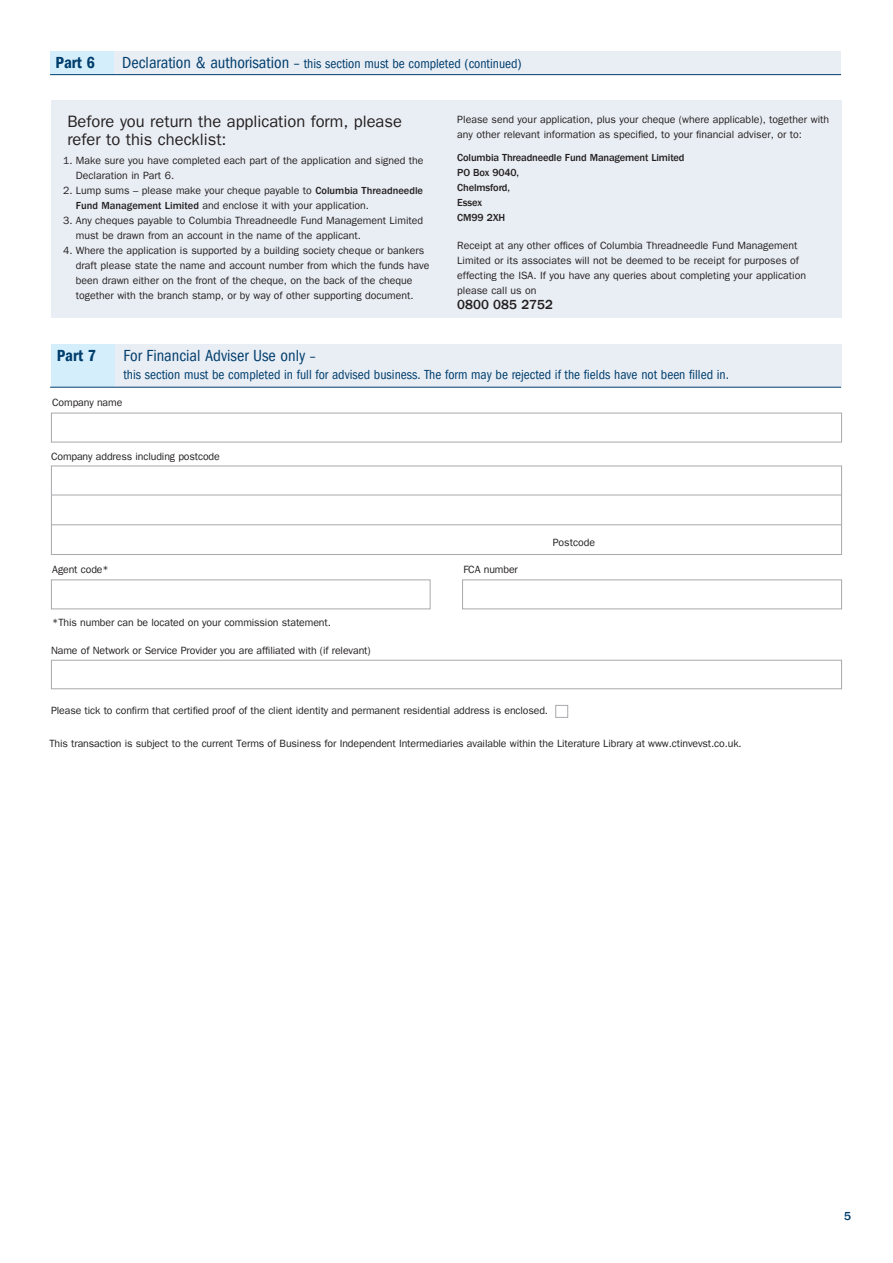
<style>
.page{position:relative;width:893px;height:1263px;background:#fff}
.page>*{position:absolute;margin:0;border:0;box-sizing:border-box;transform-origin:0 0}
.t1{font:16.5px/18px "ITC Frank Gofor Ameriprise";color:#231f20}
.t2{font:condensed 16.5px "ITC Frank Gofor Ameriprise";color:#003d6d}
.t3{font:16.5px "ITC Frank Gofor Ameriprise Dm Cn";color:#003d6d}
.t4{font:condensed 13.5px "ITC Frank Gofor Ameriprise";color:#003d6d}
.t5{font:500 13.5px "ITC Frank Gofor Ameriprise";color:#231f20}
.Text{font:500 12px "ITC Frank Gofor Ameriprise";color:#003d6d}
.t6{font:10.5px/15px "ITC Frank Gofor Ameriprise";color:#231f20}
.t7{font:500 10.5px "ITC Frank Gofor Ameriprise";letter-spacing:-.015em;color:#231f20}
.s1{font-size:16.5px}
.s2{font-size:15px}
.s3{font-weight:500}
</style>
<div class="page">
<div style="left:51px;top:413px;width:791px;height:29px;background:#fff;border:1px solid #a8a9ad"></div>
<div style="left:51px;top:579px;width:379px;height:30px;background:#fff;border:1px solid #a8a9ad"></div>
<div style="left:462px;top:579px;width:380px;height:30px;background:#fff;border:1px solid #a8a9ad"></div>
<div style="left:51px;top:466px;width:791px;height:89px;background:#fff;border:1px solid #a8a9ad"></div>
<hr style="left:51px;top:495px;width:791px;height:1px;background:#a8a9ad">
<hr style="left:51px;top:524px;width:791px;height:1px;background:#a8a9ad">
<div style="left:51px;top:660px;width:791px;height:29px;background:#fff;border:1px solid #a8a9ad"></div>
<div style="left:51px;top:344px;width:791px;height:43px;background:#e9eef4"></div>
<div style="left:51px;top:344px;width:64px;height:43px;background:#d4effb"></div>
<div style="left:555px;top:705px;width:13px;height:13px;background:#fff;border:1px solid #a8a9ad"></div>
<div style="left:51px;top:100px;width:791px;height:218px;background:#e9eef4"></div>
<div style="left:102px;top:51px;width:739px;height:23px;background:#e9eef4"></div>
<div style="left:50px;top:51px;width:64px;height:23px;background:#d4effb"></div>
<hr style="left:50px;top:74px;width:791px;height:1px;background:#003d6d">
<hr style="left:50px;top:387px;width:791px;height:1px;background:#003d6d">
<p class="t3" style="left:56px;top:53px;width:41px">Part 6</p>
<p class="t4" style="left:122px;top:56px;width:401px"><span class="s1">Declaration &amp; authorisation</span> <span class="s2">–</span> this section must be completed (continued)</p>
<p class="t1" style="left:67px;top:112px;width:336px">Before you return the application form, please refer to this checklist:</p>
<p class="t6" style="left:76px;top:153px;width:349px;text-indent:-13px">1. Make sure you have completed each part of the application and signed the<br>Declaration in Part 6.</p>
<p class="t6" style="left:76px;top:183px;width:349px;text-indent:-13px">2. Lump sums – please make your cheque payable to <span class="s3">Columbia Threadneedle<br>Fund Management Limited</span> and enclose it with your application.</p>
<p class="t6" style="left:76px;top:213px;width:349px;text-indent:-13px">3. Any cheques payable to Columbia Threadneedle Fund Management Limited must be drawn from an account in the name of the applicant.</p>
<p class="t6" style="left:76px;top:243px;width:355px;text-indent:-13px">4. Where the application is supported by a building society cheque or bankers draft please state the name and account number from which the funds have been drawn either on the front of the cheque, on the back of the cheque together with the branch stamp, or by way of other supporting document.</p>
<p class="t6" style="left:457px;top:112px;width:373px">Please send your application, plus your cheque (where applicable), together with any other relevant information as specified, to your financial adviser, or to:</p>
<p class="t7" style="left:457px;top:152px;width:229px">Columbia Threadneedle Fund Management Limited</p>
<p class="t7" style="left:457px;top:167px;width:63px">PO Box 9040,</p>
<p class="t7" style="left:457px;top:182px;width:54px">Chelmsford,</p>
<p class="t7" style="left:457px;top:197px;width:26px">Essex</p>
<p class="t7" style="left:457px;top:212px;width:49px">CM99 2XH</p>
<p class="t6" style="left:457px;top:238px;width:350px">Receipt at any other offices of Columbia Threadneedle Fund Management Limited or its associates will not be deemed to be receipt for purposes of effecting the ISA. If you have any queries about completing your application please call us on</p>
<p class="t5" style="left:457px;top:297px;width:97px">0800 085 2752</p>
<p class="t3" style="left:57px;top:346px;width:41px">Part 7</p>
<p class="t2" style="left:123px;top:346px;width:194px">For Financial Adviser Use only <span class="s2">–</span></p>
<p class="t4" style="left:123px;top:367px;width:607px">this section must be completed in full for advised business. The form may be rejected if the fields have not been filled in.</p>
<p class="t6" style="left:52px;top:395px;width:72px">Company name</p>
<p class="t6" style="left:51px;top:449px;width:170px">Company address including postcode</p>
<p class="t6" style="left:52px;top:562px;width:58px">Agent code*</p>
<p class="t6" style="left:52px;top:615px;width:280px">*This number can be located on your commission statement.</p>
<p class="t6" style="left:51px;top:643px;width:321px">Name of Network or Service Provider you are affiliated with (if relevant)</p>
<p class="t6" style="left:463px;top:562px;width:56px">FCA number</p>
<p class="t6" style="left:553px;top:535px;width:44px">Postcode</p>
<p class="t6" style="left:51px;top:703px;width:499px">Please tick to confirm that certified proof of the client identity and permanent residential address is enclosed.</p>
<p class="t6" style="left:49px;top:735px;width:694px">This transaction is subject to the current Terms of Business for Independent Intermediaries available within the Literature Library at www.ctinvevst.co.uk.</p>
<p class="Text" style="left:844px;top:1210px;width:9px">5</p>
</div>
